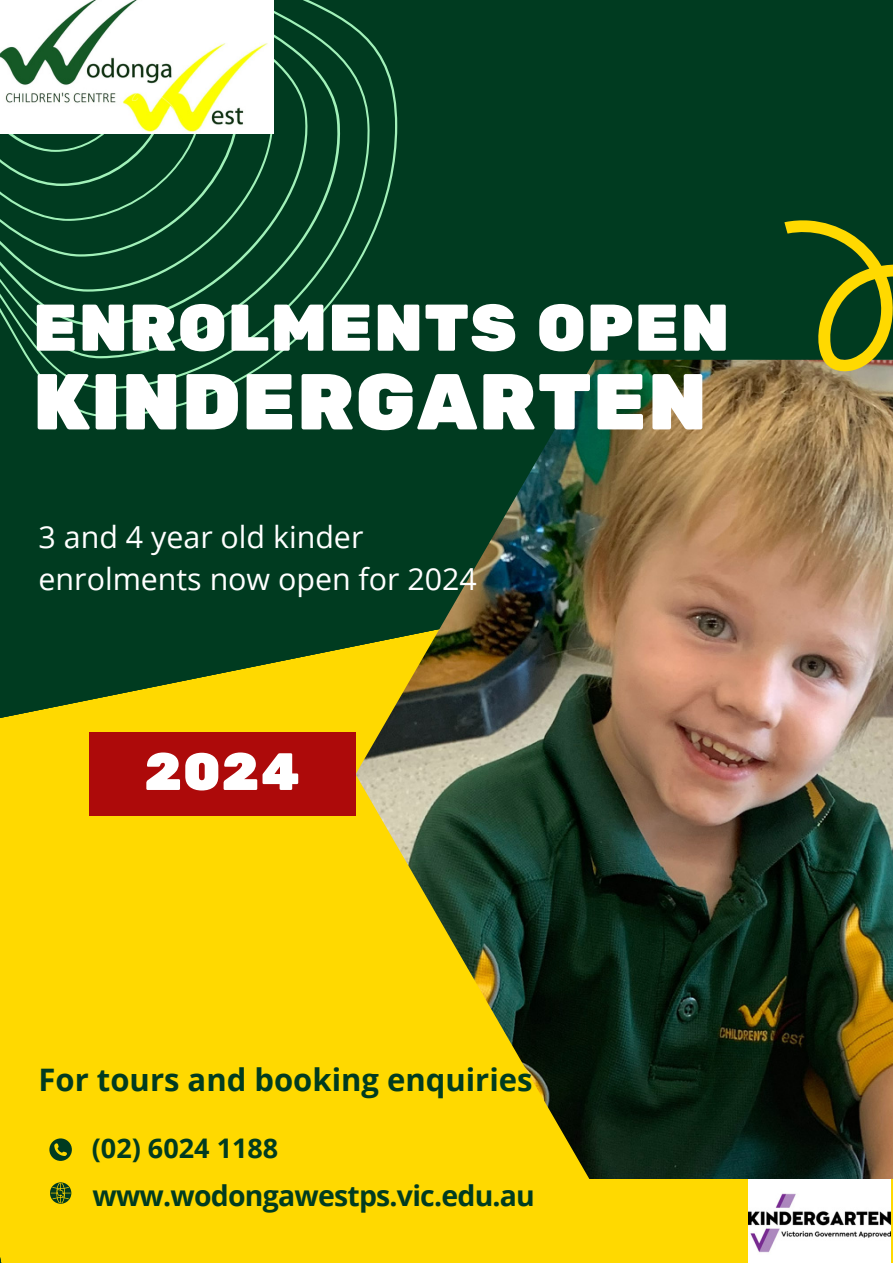
<style>
.page{position:relative;width:893px;height:1264px;background:#fff}
.page>*{position:absolute;margin:0;border:0;box-sizing:border-box;transform-origin:0 0}
.t1{font:79.05px "Rubik One";color:#fff}
.t2{font:65.85px "Rubik One";color:#fff}
.t3{font:52.5px "Rubik One";color:#fff}
.t4{font:700 31.05px "Open Sans";color:#003b20}
.t5{font:30.3px/42.5px "Open Sans";color:#fff}
.t6{font:700 28.35px "Open Sans";letter-spacing:-.025em;color:#003b20}
.t7{font:700 27px "Open Sans";color:#003b20}
</style>
<div class="page">
<div style="left:0;top:0;width:892px;height:1262px;background:#003b20"></div>
<div style="left:0;top:646px;width:588px;height:616px;background:#ffd900"></div>
<img style="left:355px;top:360px;width:537px;height:828px">
<svg style="left:49px;top:43px;width:348px;height:374px"></svg>
<svg style="left:27px;top:19px;width:345px;height:370px"></svg>
<svg style="left:8px;top:1px;width:336px;height:357px"></svg>
<svg style="left:0;top:0;width:311px;height:326px"></svg>
<svg style="left:0;top:0;width:277px;height:291px"></svg>
<svg style="left:0;top:134px;width:242px;height:122px"></svg>
<svg style="left:0;top:134px;width:170px;height:52px"></svg>
<div style="left:89px;top:732px;width:266px;height:84px;background:#ad0a0a"></div>
<svg style="left:49px;top:1138px;width:23px;height:22px"></svg>
<svg style="left:50px;top:1182px;width:21px;height:21px"></svg>
<svg style="left:784px;top:220px;width:108px;height:152px"></svg>
<img style="left:0;top:0;width:273px;height:134px">
<div style="left:588px;top:1179px;width:304px;height:83px;background:#ffd900"></div>
<img style="left:748px;top:1179px;width:142px;height:83px">
<p class="t2" style="left:32px;top:289px;width:699px">ENROLMENTS OPEN</p>
<p class="t1" style="left:32px;top:356px;width:676px">KINDERGARTEN</p>
<p class="t5" style="left:39px;top:514px;width:440px">3 and 4 year old kinder enrolments now open for 2024</p>
<p class="t3" style="left:144px;top:741px;width:159px">2024</p>
<p class="t4" style="left:39px;top:1057px;width:495px">For tours and booking enquiries</p>
<p class="t7" style="left:92px;top:1129px;width:188px">(02) 6024 1188</p>
<p class="t6" style="left:92px;top:1175px;width:444px">www.wodongawestps.vic.edu.au</p>
</div>
